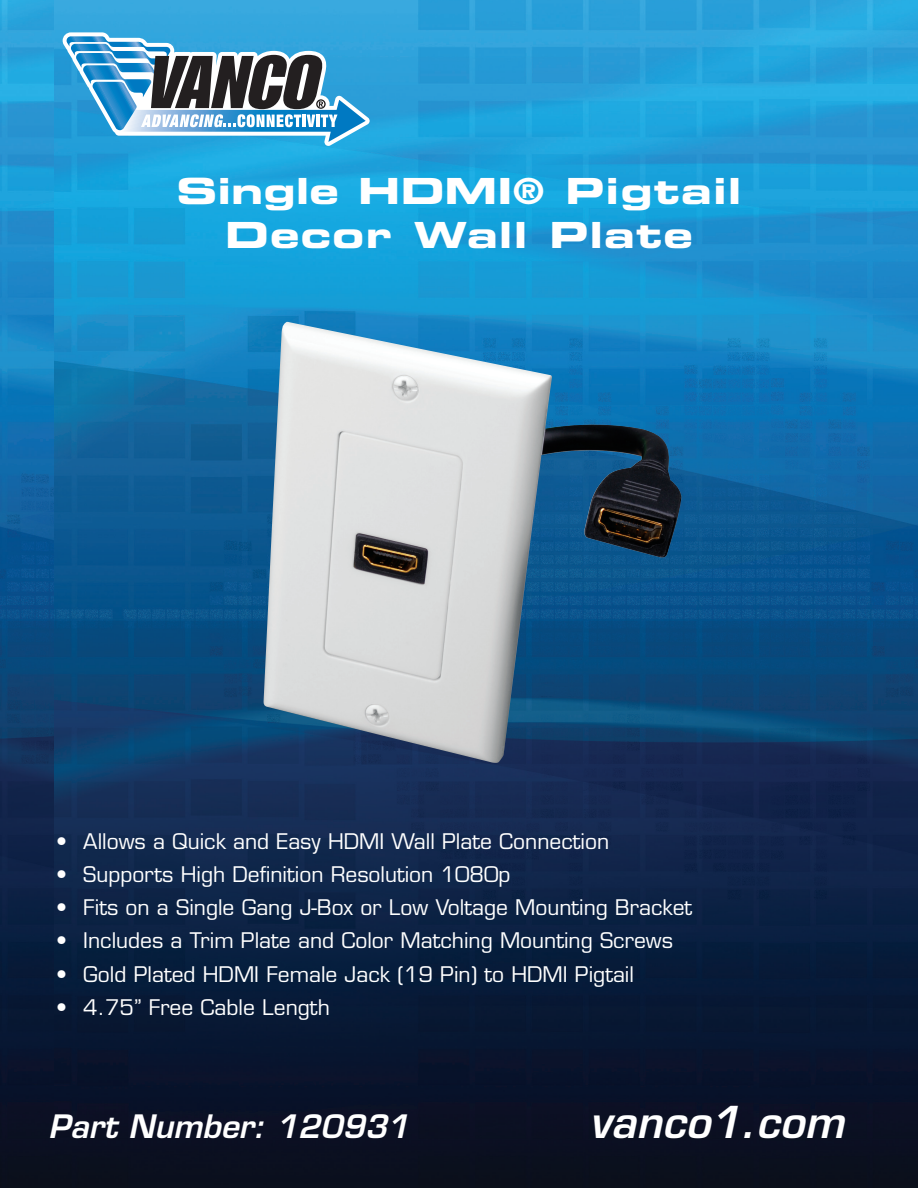
<style>
.page{position:relative;width:918px;height:1188px;background:#fff}
.page>*{position:absolute;margin:0;border:0;box-sizing:border-box;transform-origin:0 0}
.t1{font:italic 600 42.9px "Eurostile LT Std";color:#fff}
.t2{font:36px "Eurostile LT Std Bold Ex 2";color:#fff;scale:1.1 1}
.t3{font:36px "Eurostile LT Std Bold Ex 2";letter-spacing:.03em;color:#fff;scale:1.1 1}
.t4{font:italic 600 31.5px "Eurostile LT Std";color:#fff}
.t5{font:21px "Eurostile LT Std";color:#fff}
</style>
<div class="page">
<img style="left:54px;top:0;width:864px;height:1188px">
<img style="left:0;top:0;width:54px;height:1188px">
<svg style="left:63px;top:32px;width:307px;height:114px"></svg>
<img style="left:264px;top:322px;width:417px;height:441px">
<p class="t2" style="left:176px;top:166px;width:515px">Single HDMI® Pigtail</p>
<p class="t3" style="left:225px;top:209px;width:427px">Decor Wall Plate</p>
<p class="t5" style="left:56px;top:828px;width:554px">• Allows a Quick and Easy HDMI Wall Plate Connection</p>
<p class="t5" style="left:56px;top:862px;width:456px">• Supports High Definition Resolution 1080p</p>
<p class="t5" style="left:56px;top:895px;width:637px">• Fits on a Single Gang J-Box or Low Voltage Mounting Bracket</p>
<p class="t5" style="left:56px;top:928px;width:618px">• Includes a Trim Plate and Color Matching Mounting Screws</p>
<p class="t5" style="left:56px;top:961px;width:579px">• Gold Plated HDMI Female Jack (19 Pin) to HDMI Pigtail</p>
<p class="t5" style="left:56px;top:994px;width:275px">• 4.75” Free Cable Length</p>
<p class="t4" style="left:49px;top:1107px;width:362px">Part Number: 120931</p>
<p class="t1" style="left:590px;top:1096px;width:256px">vanco1.com</p>
</div>
